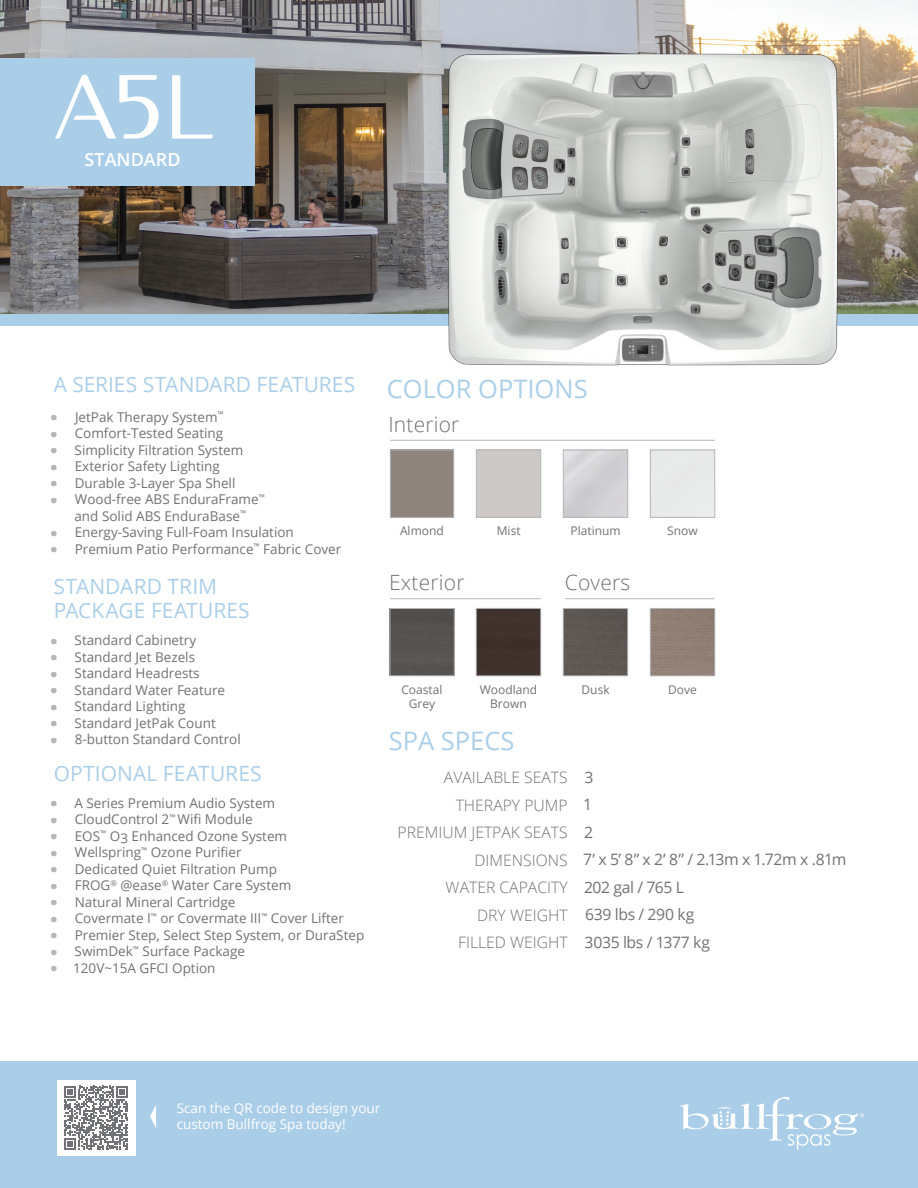
<style>
.page{position:relative;width:918px;height:1188px;background:#fff}
.page>*{position:absolute;margin:0;border:0;box-sizing:border-box;transform-origin:0 0}
.t1{font:25.5px "Open Sans";color:#abcfe8}
.t2{font:21px/24px "Open Sans";letter-spacing:.005em;color:#abcfe8}
.t3{font:300 21px "Open Sans";letter-spacing:.01em;color:#717275}
.t4{font:600 18px "Open Sans";color:#fff}
.t5{font:300 15.75px/27.6px "Open Sans";color:#717275;text-align:right}
.t6{font:15.75px/27.5px "Open Sans";letter-spacing:-.025em;color:#717275}
.t7{font:13.5px/16.5px "Open Sans";color:#717275;text-align:center}
.t8{font:13.5px/16.2px "Open Sans";color:#fff}
.t9{font:12px/14.4px "Open Sans";color:#717275;text-align:center}
.s1{font-size:22.95px;color:#b4b6b8}
</style>
<div class="page">
<div style="left:0;top:1062px;width:918px;height:126px;background:#abcee8"></div>
<svg style="left:680px;top:1097px;width:184px;height:53px"></svg>
<svg style="left:150px;top:1105px;width:6px;height:23px"></svg>
<div style="left:57px;top:1080px;width:79px;height:76px;background:#fff"></div>
<svg style="left:64px;top:1086px;width:64px;height:64px"></svg>
<img style="left:0;top:0;width:918px;height:314px">
<div style="left:0;top:58px;width:255px;height:128px;background:#abcee8"></div>
<div style="left:0;top:314px;width:918px;height:12px;background:#abcee8"></div>
<svg style="left:172px;top:75px;width:41px;height:64px"></svg>
<svg style="left:55px;top:75px;width:104px;height:64px"></svg>
<img style="left:436px;top:21px;width:422px;height:345px">
<div style="left:392px;top:610px;width:61px;height:64px;background:#555250"></div>
<div style="left:390px;top:608px;width:65px;height:68px;border:1px solid #b4b6b8"></div>
<div style="left:478px;top:610px;width:61px;height:64px;background:#3f322c"></div>
<div style="left:476px;top:608px;width:65px;height:68px;border:1px solid #b4b6b8"></div>
<div style="left:390px;top:450px;width:64px;height:68px;border:1px solid #b4b6b8"></div>
<div style="left:476px;top:450px;width:65px;height:68px;border:1px solid #b4b6b8"></div>
<div style="left:563px;top:450px;width:65px;height:68px;border:1px solid #b4b6b8"></div>
<div style="left:650px;top:450px;width:65px;height:68px;border:1px solid #b4b6b8"></div>
<div style="left:565px;top:610px;width:61px;height:64px;background:#5c5753"></div>
<div style="left:563px;top:608px;width:65px;height:68px;border:1px solid #b4b6b8"></div>
<div style="left:652px;top:610px;width:61px;height:64px;background:#907f75"></div>
<div style="left:650px;top:608px;width:65px;height:68px;border:1px solid #b4b6b8"></div>
<hr style="left:390px;top:598px;width:151px;height:1px;background:#b4b6b8">
<hr style="left:390px;top:440px;width:325px;height:1px;background:#b4b6b8">
<hr style="left:565px;top:598px;width:149px;height:1px;background:#b4b6b8">
<h3 class="t4" style="left:85px;top:147px;width:97px">STANDARD</h3>
<h2 class="t2" style="left:54px;top:372px;width:303px">A SERIES STANDARD FEATURES</h2>
<p class="t7" style="left:49px;top:408px;width:176px"><span class="s1">•</span> JetPak Therapy System<sup>™</sup></p>
<p class="t7" style="left:49px;top:425px;width:175px"><span class="s1">•</span> Comfort-Tested Seating</p>
<p class="t7" style="left:49px;top:441px;width:196px"><span class="s1">•</span> Simplicity Filtration System</p>
<p class="t7" style="left:49px;top:458px;width:172px"><span class="s1">•</span> Exterior Safety Lighting</p>
<p class="t7" style="left:49px;top:474px;width:188px"><span class="s1">•</span> Durable 3-Layer Spa Shell</p>
<p class="t7" style="left:49px;top:491px;width:217px"><span class="s1">•</span> Wood-free ABS EnduraFrame<sup>™ </sup>and Solid ABS EnduraBase<sup>™</sup></p>
<p class="t7" style="left:49px;top:524px;width:246px"><span class="s1">•</span> Energy-Saving Full-Foam Insulation</p>
<p class="t7" style="left:49px;top:540px;width:294px"><span class="s1">•</span> Premium Patio Performance<sup>™</sup> Fabric Cover</p>
<h2 class="t2" style="left:54px;top:574px;width:198px">STANDARD TRIM<br>PACKAGE FEATURES</h2>
<p class="t7" style="left:49px;top:632px;width:149px"><span class="s1">•</span> Standard Cabinetry</p>
<p class="t7" style="left:49px;top:648px;width:147px"><span class="s1">•</span> Standard Jet Bezels</p>
<p class="t7" style="left:49px;top:665px;width:152px"><span class="s1">•</span> Standard Headrests</p>
<p class="t7" style="left:49px;top:681px;width:177px"><span class="s1">•</span> Standard Water Feature</p>
<p class="t7" style="left:49px;top:698px;width:138px"><span class="s1">•</span> Standard Lighting</p>
<p class="t7" style="left:49px;top:714px;width:168px"><span class="s1">•</span> Standard JetPak Count</p>
<p class="t7" style="left:49px;top:731px;width:193px"><span class="s1">•</span> 8-button Standard Control</p>
<h2 class="t2" style="left:54px;top:761px;width:209px">OPTIONAL FEATURES</h2>
<p class="t7" style="left:49px;top:794px;width:227px"><span class="s1">•</span> A Series Premium Audio System</p>
<p class="t7" style="left:49px;top:811px;width:205px"><span class="s1">•</span> CloudControl 2<sup>™</sup> Wifi Module</p>
<p class="t7" style="left:49px;top:827px;width:239px"><span class="s1">•</span> EOS<sup>™</sup> O3 Enhanced Ozone System</p>
<p class="t7" style="left:49px;top:844px;width:194px"><span class="s1">•</span> Wellspring<sup>™</sup> Ozone Purifier</p>
<p class="t7" style="left:49px;top:860px;width:229px"><span class="s1">•</span> Dedicated Quiet Filtration Pump</p>
<p class="t7" style="left:49px;top:877px;width:244px"><span class="s1">•</span> FROG<sup>®</sup> @ease<sup>®</sup> Water Care System</p>
<p class="t7" style="left:49px;top:893px;width:188px"><span class="s1">•</span> Natural Mineral Cartridge</p>
<p class="t7" style="left:49px;top:910px;width:296px"><span class="s1">•</span> Covermate I<sup>™</sup> or Covermate III<sup>™</sup> Cover Lifter</p>
<p class="t7" style="left:49px;top:926px;width:317px"><span class="s1">•</span> Premier Step, Select Step System, or DuraStep</p>
<p class="t7" style="left:49px;top:943px;width:197px"><span class="s1">•</span> SwimDek<sup>™</sup> Surface Package</p>
<p class="t7" style="left:49px;top:959px;width:168px"><span class="s1">•</span> 120V~15A GFCI Option</p>
<h1 class="t1" style="left:387px;top:371px;width:202px">COLOR OPTIONS</h1>
<h2 class="t3" style="left:388px;top:410px;width:73px">Interior</h2>
<p class="t9" style="left:400px;top:523px;width:45px">Almond</p>
<p class="t9" style="left:497px;top:523px;width:25px">Mist</p>
<p class="t9" style="left:571px;top:523px;width:52px">Platinum</p>
<p class="t9" style="left:667px;top:523px;width:32px">Snow</p>
<h2 class="t3" style="left:389px;top:568px;width:77px">Exterior</h2>
<h2 class="t3" style="left:565px;top:568px;width:67px">Covers</h2>
<p class="t9" style="left:401px;top:682px;width:43px">Coastal<br>Grey</p>
<p class="t9" style="left:480px;top:682px;width:59px">Woodland<br>Brown</p>
<p class="t9" style="left:582px;top:682px;width:30px">Dusk</p>
<p class="t9" style="left:668px;top:682px;width:30px">Dove</p>
<h1 class="t1" style="left:389px;top:724px;width:127px">SPA SPECS</h1>
<p class="t5" style="left:398px;top:763px;width:172px">AVAILABLE SEATS<br>THERAPY PUMP<br>PREMIUM JETPAK SEATS<br>DIMENSIONS<br>WATER CAPACITY<br>DRY WEIGHT<br>FILLED WEIGHT</p>
<p class="t6" style="left:583px;top:763px;width:265px">3<br>1<br>2<br>7’ x 5’ 8” x 2’ 8’’ / 2.13m x 1.72m x .81m<br>202 gal / 765 L<br>639 lbs / 290 kg<br>3035 lbs / 1377 kg</p>
<p class="t8" style="left:177px;top:1099px;width:205px">Scan the QR code to design your custom Bullfrog Spa today!</p>
</div>
